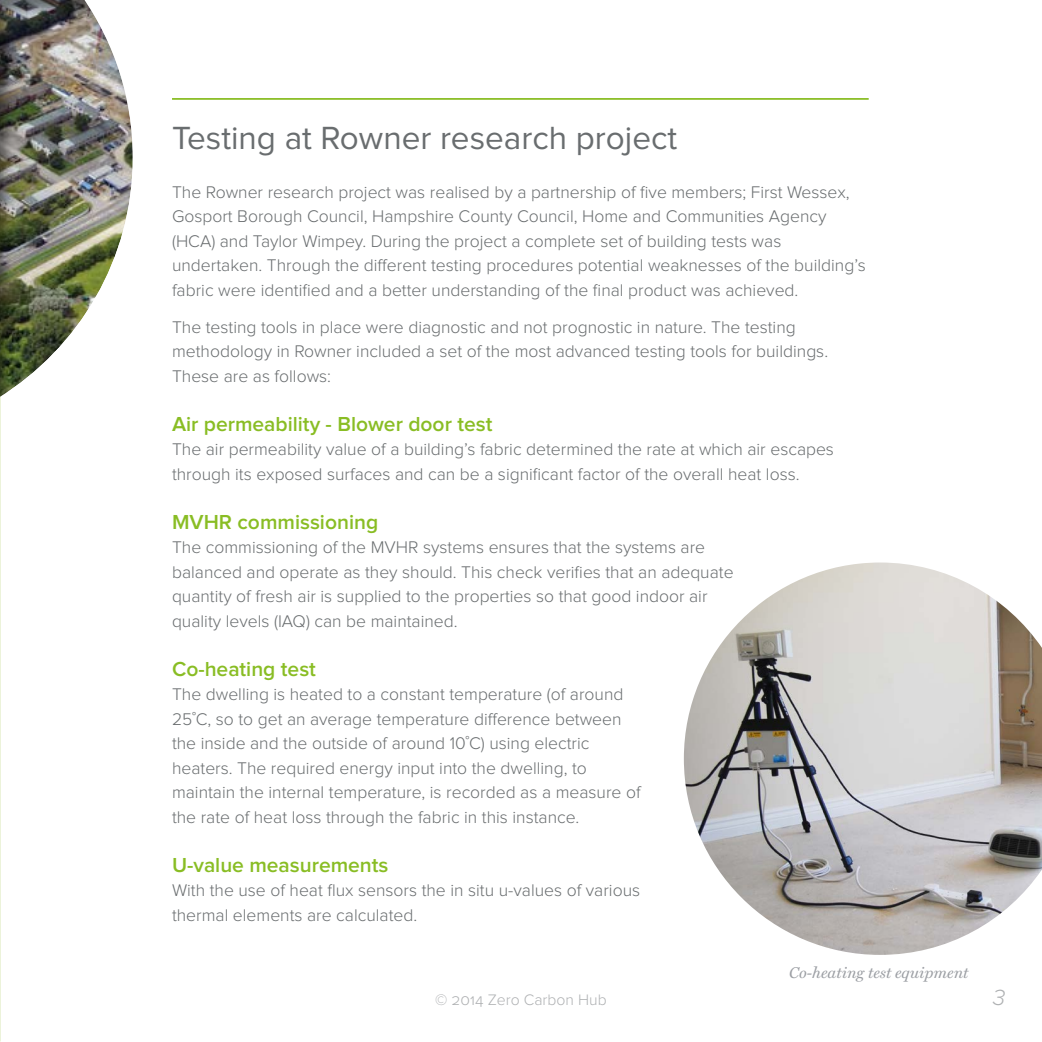
<style>
.page{position:relative;width:1042px;height:1042px;background:#fff}
.page>*{position:absolute;margin:0;border:0;box-sizing:border-box;transform-origin:0 0}
.t1{font:33.25px "Proxima Nova";color:#696d6f}
.t2{font:italic 300 22.75px "Proxima Nova";color:#afb1b3}
.t3{font:600 21px "Proxima Nova";color:#89bd24}
.t4{font:300 17.5px/24.5px "Proxima Nova";color:#696d6f}
.t5{font:italic 15.75px "Miller Text";color:#9c9fa4}
.t6{font:300 15.75px "Proxima Nova";color:#afb1b3}
</style>
<div class="page">
<img style="left:684px;top:562px;width:358px;height:393px">
<hr style="left:172px;top:98px;width:696px;height:2px;background:#89bd24">
<div style="left:0;top:0;width:134px;height:442px;background:#000;opacity:.5"></div>
<h1 class="t1" style="left:172px;top:123px;width:507px">Testing at Rowner research project</h1>
<p class="t4" style="left:172px;top:180px;width:695px">The Rowner research project was realised by a partnership of five members; First Wessex, Gosport Borough Council, Hampshire County Council, Home and Communities Agency (HCA) and Taylor Wimpey. During the project a complete set of building tests was undertaken. Through the different testing procedures potential weaknesses of the building’s fabric were identified and a better understanding of the final product was achieved.</p>
<p class="t4" style="left:172px;top:315px;width:657px">The testing tools in place were diagnostic and not prognostic in nature. The testing methodology in Rowner included a set of the most advanced testing tools for buildings.<br>These are as follows:</p>
<p class="t3" style="left:172px;top:414px;width:322px">Air permeability - Blower door test</p>
<p class="t4" style="left:172px;top:438px;width:663px">The air permeability value of a building’s fabric determined the rate at which air escapes through its exposed surfaces and can be a significant factor of the overall heat loss.</p>
<p class="t3" style="left:172px;top:512px;width:208px">MVHR commissioning</p>
<p class="t4" style="left:172px;top:536px;width:563px">The commissioning of the MVHR systems ensures that the systems are balanced and operate as they should. This check verifies that an adequate quantity of fresh air is supplied to the properties so that good indoor air quality levels (IAQ) can be maintained.</p>
<p class="t3" style="left:172px;top:659px;width:145px">Co-heating test</p>
<p class="t4" style="left:172px;top:683px;width:470px">The dwelling is heated to a constant temperature (of around 25˚C, so to get an average temperature difference between the inside and the outside of around 10˚C) using electric heaters. The required energy input into the dwelling, to maintain the internal temperature, is recorded as a measure of the rate of heat loss through the fabric in this instance.</p>
<p class="t3" style="left:172px;top:855px;width:218px">U-value measurements</p>
<p class="t4" style="left:172px;top:879px;width:470px">With the use of heat flux sensors the in situ u-values of various thermal elements are calculated.</p>
<p class="t5" style="left:789px;top:963px;width:181px">Co-heating test equipment</p>
<p class="t6" style="left:435px;top:992px;width:173px">© 2014 Zero Carbon Hub</p>
<h2 class="t2" style="left:993px;top:987px;width:14px">3</h2>
</div>
